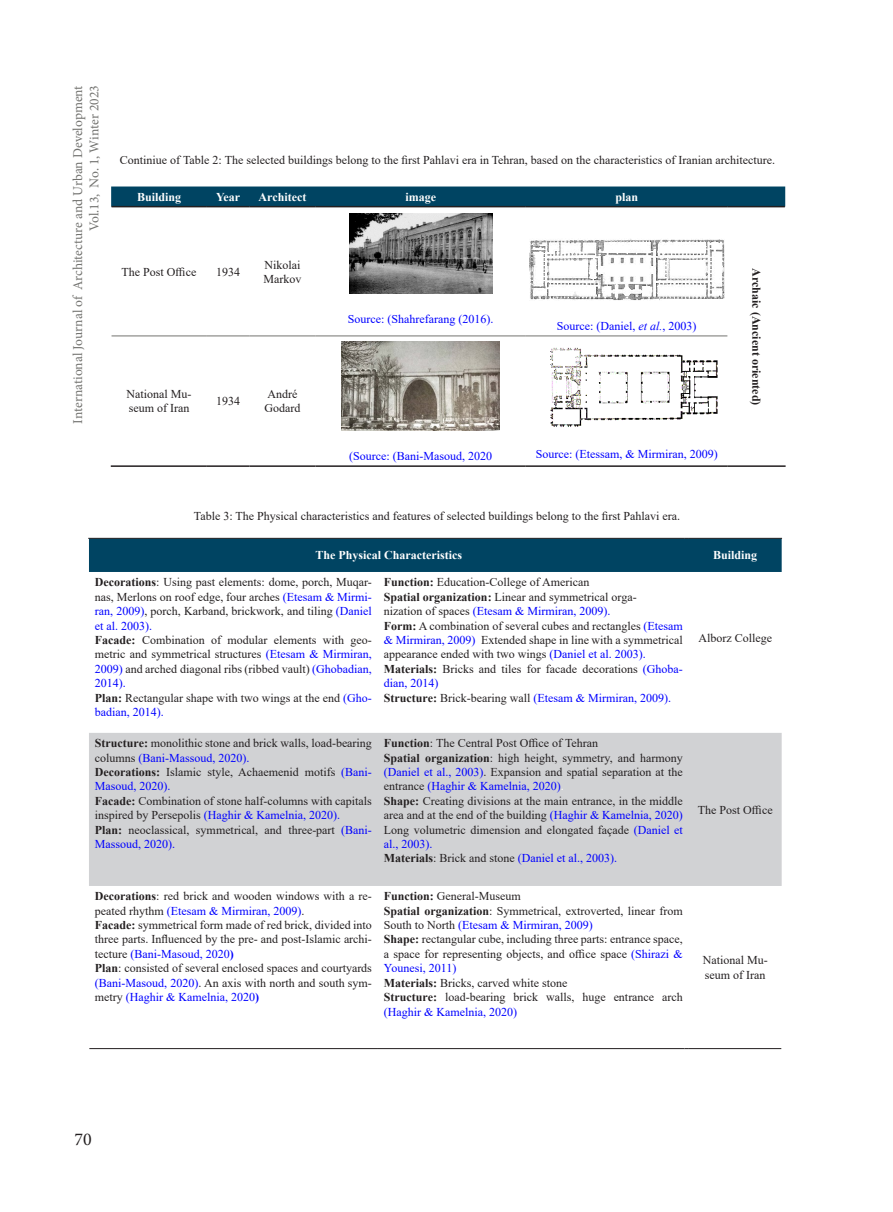
<style>
.page{position:relative;width:893px;height:1212px;background:#fff}
.page>*{position:absolute;margin:0;border:0;box-sizing:border-box;transform-origin:0 0}
.t1{font:18px "Minion Pro";color:#231f20}
.t2{font:13.5px/16.2px "Minion Pro";letter-spacing:-.005em;color:#737370;text-align:right}
.List_Paragraph{font:12px/14.4px "Times New Roman";color:#231f20}
.abstract{font:12px "Times New Roman";color:#231f20}
.List_Paragraph-2{font:12px "Times New Roman";color:#00f}
.List_Paragraph-3{font:700 12px "Times New Roman";color:#fff}
.t3{font:700 12px "Times New Roman";color:#231f20}
.s1{font-style:italic}
.s2{font-weight:700}
.s3{color:#00f}
.s4{font-weight:700;color:#00f}
.s5{color:#fff}
.s6{font-weight:700;color:#231f20}
.s7{color:#231f20}
</style>
<div class="page">
<div style="left:111px;top:186px;width:674px;height:21px;background:#004462"></div>
<hr style="left:112px;top:206px;width:95px;height:1px;background:#231f20">
<hr style="left:207px;top:206px;width:42px;height:1px;background:#231f20">
<hr style="left:249px;top:206px;width:67px;height:1px;background:#231f20">
<hr style="left:316px;top:206px;width:210px;height:1px;background:#231f20">
<hr style="left:526px;top:206px;width:202px;height:1px;background:#231f20">
<hr style="left:728px;top:206px;width:57px;height:1px;background:#231f20">
<hr style="left:111px;top:465px;width:96px;height:2px;background:#231f20">
<hr style="left:207px;top:465px;width:42px;height:2px;background:#231f20">
<hr style="left:249px;top:465px;width:67px;height:2px;background:#231f20">
<hr style="left:316px;top:465px;width:210px;height:2px;background:#231f20">
<hr style="left:526px;top:465px;width:202px;height:2px;background:#231f20">
<hr style="left:728px;top:465px;width:58px;height:2px;background:#231f20">
<hr style="left:112px;top:336px;width:95px;height:1px;background:#737370">
<hr style="left:207px;top:336px;width:42px;height:1px;background:#737370">
<hr style="left:249px;top:336px;width:67px;height:1px;background:#737370">
<hr style="left:316px;top:336px;width:210px;height:1px;background:#737370">
<hr style="left:526px;top:336px;width:201px;height:1px;background:#737370">
<img style="left:349px;top:213px;width:143px;height:81px">
<img style="left:529px;top:239px;width:195px;height:61px">
<img style="left:342px;top:342px;width:157px;height:89px">
<img style="left:550px;top:347px;width:168px;height:80px">
<div style="left:89px;top:733px;width:693px;height:153px;background:#d1d2d4"></div>
<div style="left:89px;top:538px;width:693px;height:34px;background:#004462"></div>
<hr style="left:378px;top:538px;width:306px;height:1px;background:#231f20">
<hr style="left:88px;top:538px;width:290px;height:1px;background:#231f20">
<hr style="left:689px;top:1048px;width:92px;height:1px;background:#231f20">
<hr style="left:378px;top:1048px;width:306px;height:1px;background:#231f20">
<hr style="left:89px;top:1048px;width:289px;height:1px;background:#231f20">
<p class="t2" style="left:70px;top:423px;width:339px;rotate:-90deg">International Journal of Architecture and Urban Development<br>Vol.13, No. 1, Winter 2023</p>
<p class="abstract" style="left:120px;top:151px;width:657px">Continiue of Table 2: The selected buildings belong to the first Pahlavi era in Tehran, based on the characteristics of Iranian architecture.</p>
<p class="List_Paragraph-3" style="left:137px;top:188px;width:46px">Building</p>
<p class="List_Paragraph-3" style="left:216px;top:188px;width:25px">Year</p>
<p class="List_Paragraph-3" style="left:259px;top:188px;width:49px">Architect</p>
<p class="List_Paragraph-3" style="left:405px;top:188px;width:32px">image</p>
<p class="List_Paragraph-3" style="left:615px;top:188px;width:24px">plan</p>
<p class="List_Paragraph" style="left:122px;top:264px;width:76px">The Post Office</p>
<p class="List_Paragraph" style="left:216px;top:264px;width:25px">1934</p>
<p class="List_Paragraph" style="left:263px;top:257px;width:39px">Nikolai<br>Markov</p>
<p class="List_Paragraph" style="left:127px;top:386px;width:66px">National Mu&shy;seum of Iran</p>
<p class="List_Paragraph" style="left:216px;top:394px;width:25px">1934</p>
<p class="List_Paragraph" style="left:264px;top:386px;width:37px">André<br>Godard</p>
<p class="List_Paragraph-2" style="left:348px;top:311px;width:147px">Source: (Shahrefarang (2016).</p>
<p class="List_Paragraph-2" style="left:557px;top:317px;width:141px">Source: (Daniel, <span class="s1">et al.</span>, 2003)</p>
<p class="List_Paragraph-2" style="left:349px;top:448px;width:144px">)Source: (Bani-Masoud, 2020</p>
<p class="List_Paragraph-2" style="left:536px;top:446px;width:183px">Source: (Etessam, &amp; Mirmiran, 2009)</p>
<p class="abstract" style="left:194px;top:507px;width:488px">Table 3: The Physical characteristics and features of selected buildings belong to the first Pahlavi era.</p>
<p class="t3" style="left:765px;top:268px;width:139px;rotate:90deg">Archaic (Ancient oriented)</p>
<p class="List_Paragraph-3" style="left:316px;top:546px;width:148px">The Physical Characteristics</p>
<p class="List_Paragraph-3" style="left:713px;top:546px;width:46px">Building</p>
<p class="List_Paragraph" style="left:95px;top:575px;width:278px;text-align:justify"><span class="s2">Decorations</span>: Using past elements: dome, porch, Muqar&shy;nas, Merlons on roof edge, four arches <span class="s3">(Etesam &amp; Mirmi&shy;ran, 2009)</span>, porch, Karband, brickwork, and tiling <span class="s3">(Daniel et al. 2003).</span></p>
<p class="List_Paragraph" style="left:95px;top:632px;width:278px;text-align:justify"><span class="s2">Facade:</span> Combination of modular elements with geo&shy;metric and symmetrical structures <span class="s3">(Etesam &amp; Mirmiran, 2009)</span> and arched diagonal ribs (ribbed vault) <span class="s3">(Ghobadian, 2014).</span></p>
<p class="List_Paragraph" style="left:95px;top:690px;width:278px"><span class="s2">Plan:</span> Rectangular shape with two wings at the end <span class="s3">(Gho&shy;badian, 2014).</span></p>
<p class="List_Paragraph" style="left:95px;top:735px;width:278px"><span class="s2">Structure:</span> monolithic stone and brick walls, load-bearing columns <span class="s3">(Bani-Massoud, 2020).</span></p>
<p class="List_Paragraph" style="left:95px;top:764px;width:278px"><span class="s2">Decorations:</span> Islamic style, Achaemenid motifs <span class="s3">(Bani-<br>Masoud, 2020).</span></p>
<p class="List_Paragraph" style="left:95px;top:793px;width:278px"><span class="s2">Facade:</span> Combination of stone half-columns with capitals inspired by Persepolis <span class="s3">(Haghir &amp; Kamelnia, 2020).</span></p>
<p class="List_Paragraph" style="left:95px;top:822px;width:278px"><span class="s2">Plan:</span> neoclassical, symmetrical, and three-part <span class="s3">(Bani-<br>Massoud, 2020).</span></p>
<p class="List_Paragraph" style="left:95px;top:889px;width:278px"><span class="s2">Decorations</span>: red brick and wooden windows with a re&shy;peated rhythm <span class="s3">(Etesam &amp; Mirmiran, 2009)</span>.</p>
<p class="List_Paragraph" style="left:95px;top:917px;width:278px;text-align:justify"><span class="s2">Facade:</span> symmetrical form made of red brick, divided into three parts. Influenced by the pre- and post-Islamic archi&shy;tecture <span class="s3">(Bani-Masoud, 2020</span><span class="s4">)</span></p>
<p class="List_Paragraph" style="left:95px;top:961px;width:278px;text-align:justify"><span class="s2">Plan</span>: consisted of several enclosed spaces and courtyards <span class="s3">(Bani-Masoud, 2020)</span>. An axis with north and south sym&shy;metry <span class="s3">(Haghir &amp; Kamelnia, 2020</span><span class="s4">)</span></p>
<p class="List_Paragraph" style="left:384px;top:575px;width:207px"><span class="s2">Function:</span> Education-College of American</p>
<p class="List_Paragraph" style="left:384px;top:589px;width:254px"><span class="s2">Spatial organization:</span> Linear and symmetrical orga&shy;nization of spaces <span class="s3">(Etesam &amp; Mirmiran, 2009).</span></p>
<p class="List_Paragraph" style="left:384px;top:618px;width:300px;text-align:justify"><span class="s2">Form:</span> A combination of several cubes and rectangles <span class="s3">(Etesam &amp; Mirmiran, 2009)</span><span class="s5">.</span> Extended shape in line with a symmetrical appearance ended with two wings <span class="s3">(Daniel et al. 2003).</span></p>
<p class="List_Paragraph" style="left:384px;top:661px;width:300px"><span class="s2">Materials:</span> Bricks and tiles for facade decorations <span class="s3">(Ghoba&shy;dian, 2014)</span><span class="s5">.</span></p>
<p class="List_Paragraph-2" style="left:384px;top:689px;width:289px"><span class="s6">Structure:</span> <span class="s7">Brick-bearing wall</span> (Etesam &amp; Mirmiran, 2009).</p>
<p class="List_Paragraph" style="left:384px;top:735px;width:216px"><span class="s2">Function</span>: The Central Post Office of Tehran</p>
<p class="List_Paragraph" style="left:384px;top:750px;width:300px;text-align:justify"><span class="s2">Spatial organization</span>: high height, symmetry, and harmony <span class="s3">(Daniel et al., 2003)</span>. Expansion and spatial separation at the entrance <span class="s3">(Haghir &amp; Kamelnia, 2020)</span><span class="s5">.</span></p>
<p class="List_Paragraph" style="left:384px;top:793px;width:300px;text-align:justify"><span class="s2">Shape:</span> Creating divisions at the main entrance, in the middle area and at the end of the building <span class="s3">(Haghir &amp; Kamelnia, 2020)<br></span>Long volumetric dimension and elongated façade <span class="s3">(Daniel et al., 2003).</span></p>
<p class="List_Paragraph-2" style="left:384px;top:850px;width:235px"><span class="s6">Materials</span><span class="s7">: Brick and stone</span> (Daniel et al., 2003).</p>
<p class="List_Paragraph" style="left:384px;top:889px;width:138px"><span class="s2">Function:</span> General-Museum</p>
<p class="List_Paragraph" style="left:384px;top:903px;width:300px"><span class="s2">Spatial organization</span>: Symmetrical, extroverted, linear from<br>South to North <span class="s3">(Etesam &amp; Mirmiran, 2009)</span></p>
<p class="List_Paragraph" style="left:384px;top:932px;width:300px;text-align:justify"><span class="s2">Shape:</span> rectangular cube, including three parts: entrance space, a space for representing objects, and office space <span class="s3">(Shirazi &amp; Younesi, 2011)</span></p>
<p class="List_Paragraph" style="left:384px;top:975px;width:185px"><span class="s2">Materials:</span> Bricks, carved white stone</p>
<p class="List_Paragraph" style="left:384px;top:989px;width:300px"><span class="s2">Structure:</span> load-bearing brick walls, huge entrance arch <span class="s3">(Haghir &amp; Kamelnia, 2020)</span></p>
<p class="List_Paragraph" style="left:698px;top:630px;width:75px">Alborz College</p>
<p class="List_Paragraph" style="left:698px;top:802px;width:76px">The Post Office</p>
<p class="List_Paragraph" style="left:703px;top:952px;width:66px">National Mu&shy;seum of Iran</p>
<h1 class="t1" style="left:74px;top:1127px;width:19px">70</h1>
</div>
